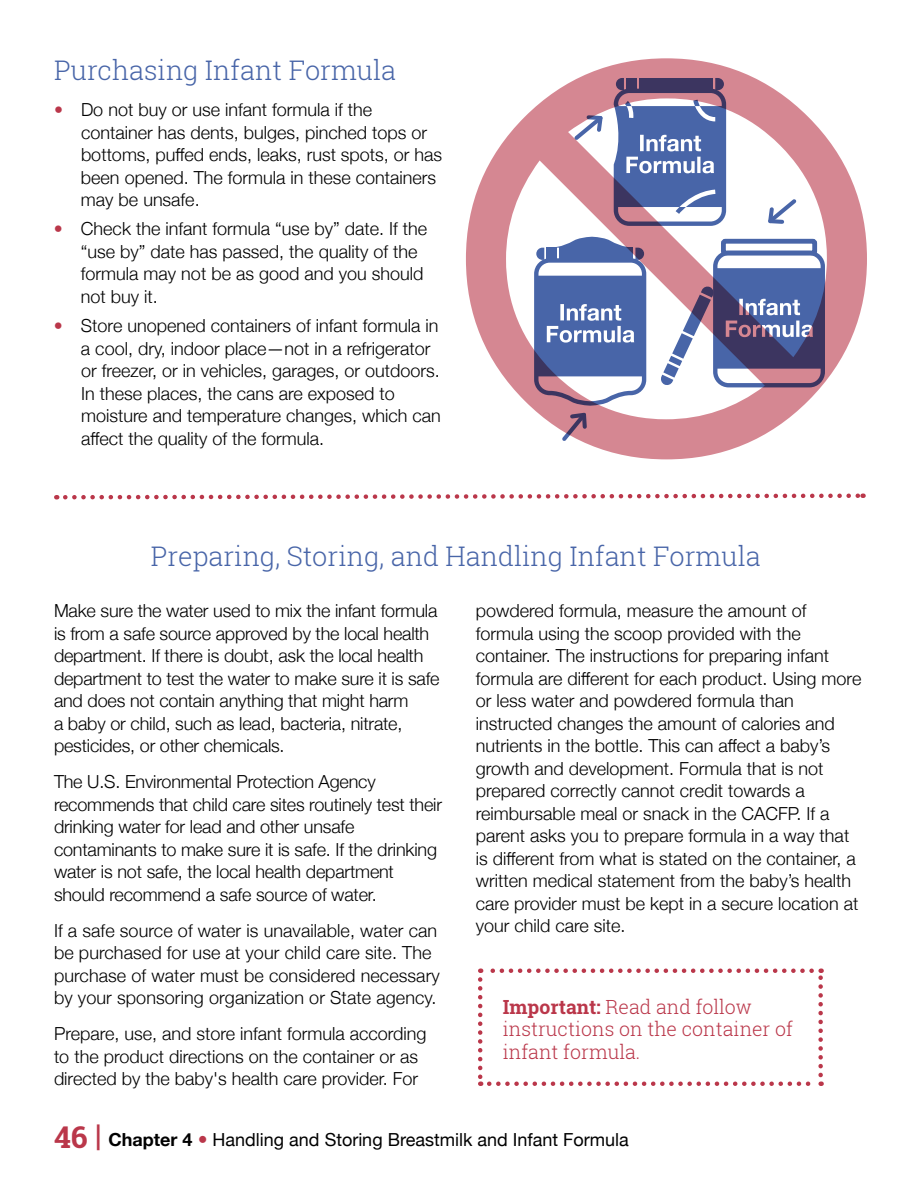
<style>
.page{position:relative;width:918px;height:1188px;background:#fff}
.page>*{position:absolute;margin:0;border:0;box-sizing:border-box;transform-origin:0 0}
.t1{font:300 27px "Roboto Slab";color:#4865a8}
.t2{font:300 19.5px/22.5px "Roboto Slab";color:#ba374a}
.t3{font:300 18px/22.5px "Helvetica Neue";color:#000}
.t4{font:18px "Helvetica Neue";color:#000}
.s1{color:#ba374a}
.s2{font-weight:700}
.s3{font-family:"Roboto Slab";font-weight:700;font-size:30px;color:#ba374a}
</style>
<div class="page">
<svg style="left:56px;top:493px;width:808px;height:7px"></svg>
<svg style="left:478px;top:979px;width:4px;height:107px"></svg>
<svg style="left:489px;top:1082px;width:333px;height:4px"></svg>
<svg style="left:818px;top:969px;width:5px;height:106px"></svg>
<svg style="left:480px;top:969px;width:332px;height:4px"></svg>
<svg style="left:466px;top:58px;width:401px;height:401px"></svg>
<svg style="left:765px;top:196px;width:35px;height:31px"></svg>
<h2 class="t1" style="left:54px;top:52px;width:344px">Purchasing Infant Formula</h2>
<p class="t3" style="left:81px;top:97px;width:363px;text-indent:-27px"><span class="s1">•</span> Do not buy or use infant formula if the container has dents, bulges, pinched tops or bottoms, puffed ends, leaks, rust spots, or has been opened. The formula in these containers may be unsafe.</p>
<p class="t3" style="left:81px;top:216px;width:348px;text-indent:-27px"><span class="s1">•</span> Check the infant formula “use by” date. If the “use by” date has passed, the quality of the formula may not be as good and you should not buy it.</p>
<p class="t3" style="left:81px;top:313px;width:361px;text-indent:-27px"><span class="s1">•</span> Store unopened containers of infant formula in a cool, dry, indoor place—not in a refrigerator or freezer, or in vehicles, garages, or outdoors.<br>In these places, the cans are exposed to moisture and temperature changes, which can affect the quality of the formula.</p>
<h2 class="t1" style="left:151px;top:537px;width:611px">Preparing, Storing, and Handling Infant Formula</h2>
<p class="t3" style="left:54px;top:598px;width:387px">Make sure the water used to mix the infant formula is from a safe source approved by the local health department. If there is doubt, ask the local health department to test the water to make sure it is safe and does not contain anything that might harm<br>a baby or child, such as lead, bacteria, nitrate, pesticides, or other chemicals.</p>
<p class="t3" style="left:54px;top:769px;width:390px">The U.S. Environmental Protection Agency recommends that child care sites routinely test their drinking water for lead and other unsafe contaminants to make sure it is safe. If the drinking water is not safe, the local health department should recommend a safe source of water.</p>
<p class="t3" style="left:54px;top:918px;width:387px">If a safe source of water is unavailable, water can be purchased for use at your child care site. The purchase of water must be considered necessary by your sponsoring organization or State agency.</p>
<p class="t3" style="left:54px;top:1021px;width:374px">Prepare, use, and store infant formula according to the product directions on the container or as directed by the baby's health care provider. For</p>
<p class="t3" style="left:476px;top:598px;width:387px">powdered formula, measure the amount of formula using the scoop provided with the container. The instructions for preparing infant formula are different for each product. Using more or less water and powdered formula than instructed changes the amount of calories and nutrients in the bottle. This can affect a baby’s growth and development. Formula that is not prepared correctly cannot credit towards a reimbursable meal or snack in the CACFP. If a parent asks you to prepare formula in a way that is different from what is stated on the container, a written medical statement from the baby’s health care provider must be kept in a secure location at your child care site.</p>
<p class="t2" style="left:503px;top:995px;width:292px"><span class="s2">Important:</span> Read and follow instructions on the container of infant formula.</p>
<p class="t4" style="left:54px;top:1127px;width:576px"><span class="s3">46 |</span> <span class="s2">Chapter 4</span> <span class="s1">•</span> Handling and Storing Breastmilk and Infant Formula</p>
</div>
